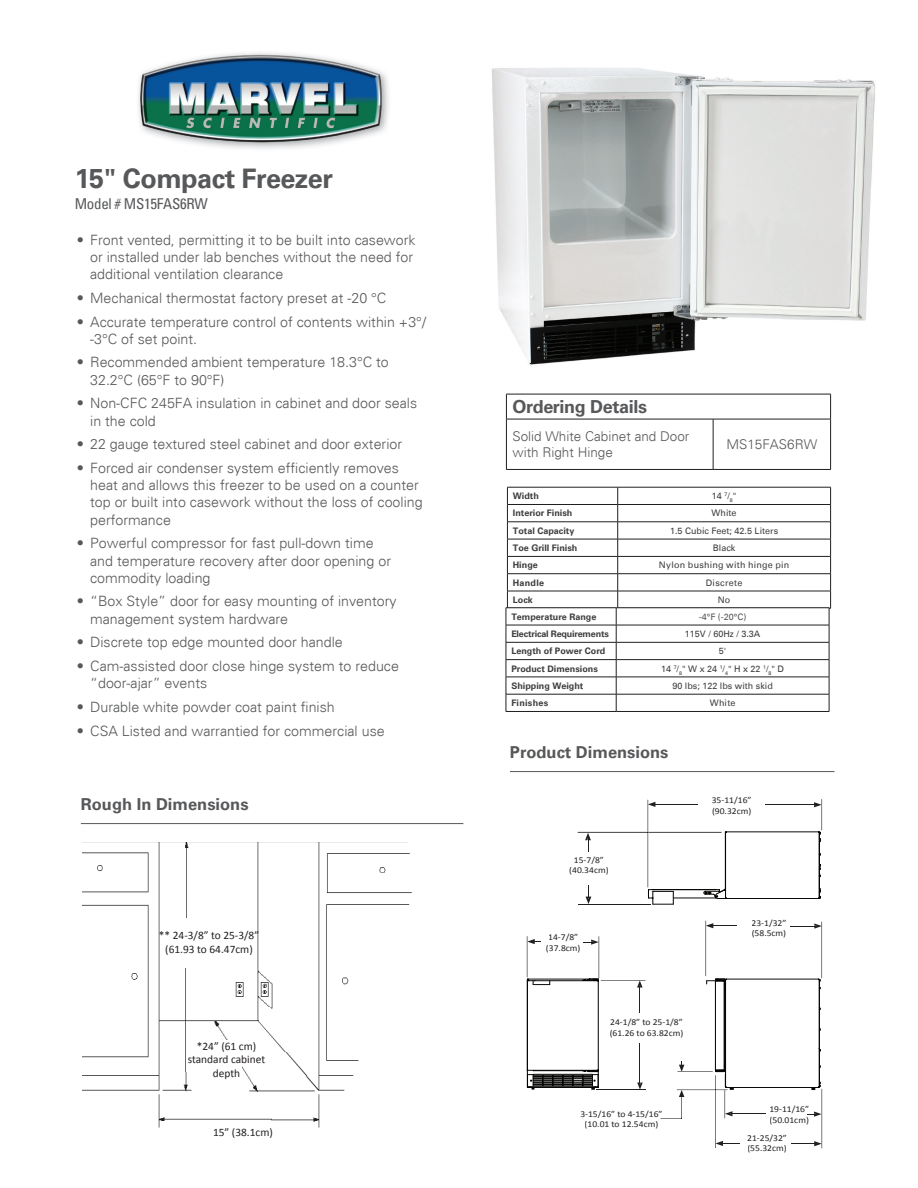
<style>
.page{position:relative;width:918px;height:1188px;background:#fff}
.page>*{position:absolute;margin:0;border:0;box-sizing:border-box;transform-origin:0 0}
.t1{font:700 27px "Univers";letter-spacing:-.02em;color:#57585a}
.t2{font:700 18px "Univers";letter-spacing:-.02em;color:#57585a}
.t3{font:700 16.5px "Univers";color:#57585a}
.t4{font:condensed 15px "Univers";letter-spacing:-.02em;color:#57585a}
.t5{font:300 14.25px/17.1px "Univers";color:#57585a}
.t6{font:300 13.5px/16.2px "Univers";color:#57585a}
.t7{font:11.4px/13.6px "Calibri";color:#231f20;text-align:center}
.t8{font:9px/10.8px "Calibri";color:#231f20;scale:1.06 1}
.t9{font:700 9px "Univers";color:#3e3e3f}
.t10{font:9px "Univers";color:#3e3e3f}
.t11{font:9px "Univers";letter-spacing:.025em;color:#3e3e3f}
.t12{font:700 9px "Univers";letter-spacing:-.02em;color:#3e3e3f}
.t13{font:9px "Univers";color:#57585a}
.t14{font:9px "Univers";letter-spacing:.035em;color:#3e3e3f}
.t15{font:700 9px "Univers";letter-spacing:.03em;color:#3e3e3f}
</style>
<div class="page">
<img style="left:138px;top:53px;width:251px;height:96px">
<img style="left:491px;top:68px;width:384px;height:297px">
<hr style="left:726px;top:831px;width:93px;height:1px;background:#040503">
<hr style="left:726px;top:898px;width:93px;height:1px;background:#040503">
<hr style="left:715px;top:981px;width:1px;height:89px;background:#040503">
<hr style="left:819px;top:980px;width:1px;height:69px;background:#040503">
<hr style="left:726px;top:1087px;width:93px;height:1px;background:#040503">
<hr style="left:725px;top:990px;width:1px;height:70px;background:#040503">
<hr style="left:726px;top:979px;width:93px;height:1px;background:#040503">
<hr style="left:819px;top:1049px;width:1px;height:38px;background:#040503">
<hr style="left:724px;top:983px;width:1px;height:85px;background:#040503">
<hr style="left:598px;top:981px;width:1px;height:89px;background:#040503">
<hr style="left:527px;top:980px;width:68px;height:1px;background:#040503">
<hr style="left:528px;top:979px;width:61px;height:1px;background:#040503">
<hr style="left:527px;top:981px;width:1px;height:89px;background:#040503">
<svg style="left:527px;top:1070px;width:72px;height:20px"></svg>
<hr style="left:765px;top:805px;width:49px;height:1px;background:#231f20">
<svg style="left:814px;top:799px;width:8px;height:100px"></svg>
<svg style="left:527px;top:936px;width:23px;height:49px"></svg>
<hr style="left:596px;top:1090px;width:49px;height:1px;background:#231f20">
<svg style="left:582px;top:936px;width:64px;height:77px"></svg>
<hr style="left:640px;top:1043px;width:1px;height:40px;background:#231f20">
<svg style="left:637px;top:1083px;width:6px;height:7px"></svg>
<hr style="left:732px;top:1113px;width:34px;height:1px;background:#231f20">
<svg style="left:705px;top:921px;width:31px;height:70px"></svg>
<svg style="left:790px;top:922px;width:32px;height:68px"></svg>
<svg style="left:661px;top:1060px;width:79px;height:88px"></svg>
<svg style="left:792px;top:1082px;width:31px;height:66px"></svg>
<svg style="left:578px;top:800px;width:149px;height:105px"></svg>
<img style="left:82px;top:843px;width:330px;height:285px">
<hr style="left:81px;top:823px;width:382px;height:1px;background:#57585a">
<hr style="left:510px;top:771px;width:325px;height:1px;background:#57585a">
<svg style="left:506px;top:394px;width:325px;height:75px"></svg>
<hr style="left:506px;top:419px;width:207px;height:1px;background:#231f20">
<hr style="left:506px;top:419px;width:1px;height:50px;background:#231f20">
<hr style="left:713px;top:419px;width:118px;height:1px;background:#231f20">
<hr style="left:713px;top:419px;width:1px;height:50px;background:#231f20">
<hr style="left:830px;top:419px;width:1px;height:50px;background:#231f20">
<hr style="left:506px;top:469px;width:207px;height:1px;background:#231f20">
<hr style="left:713px;top:469px;width:118px;height:1px;background:#231f20">
<svg style="left:506px;top:487px;width:325px;height:224px"></svg>
<hr style="left:506px;top:711px;width:110px;height:1px;background:#231f20">
<hr style="left:616px;top:711px;width:213px;height:1px;background:#231f20">
<h1 class="t1" style="left:75px;top:167px;width:260px">15" Compact Freezer</h1>
<p class="t4" style="left:75px;top:197px;width:135px">Model # MS15FAS6RW</p>
<p class="t5" style="left:90px;top:232px;width:327px;text-indent:-13px">• Front vented, permitting it to be built into casework or installed under lab benches without the need for additional ventilation clearance</p>
<p class="t5" style="left:77px;top:291px;width:311px">• Mechanical thermostat factory preset at -20 °C</p>
<p class="t5" style="left:90px;top:314px;width:337px;text-indent:-13px">• Accurate temperature control of contents within +3°/ -3°C of set point.</p>
<p class="t5" style="left:90px;top:355px;width:300px;text-indent:-13px">• Recommended ambient temperature 18.3°C to<br>32.2°C (65°F to 90°F)</p>
<p class="t5" style="left:90px;top:396px;width:329px;text-indent:-13px">• Non-CFC 245FA insulation in cabinet and door seals in the cold</p>
<p class="t5" style="left:77px;top:437px;width:327px">• 22 gauge textured steel cabinet and door exterior</p>
<p class="t5" style="left:90px;top:461px;width:334px;text-indent:-13px">• Forced air condenser system efficiently removes heat and allows this freezer to be used on a counter top or built into casework without the loss of cooling performance</p>
<p class="t5" style="left:90px;top:536px;width:302px;text-indent:-13px">• Powerful compressor for fast pull-down time and temperature recovery after door opening or commodity loading</p>
<p class="t5" style="left:90px;top:594px;width:308px;text-indent:-13px">• “Box Style” door for easy mounting of inventory management system hardware</p>
<p class="t5" style="left:77px;top:635px;width:268px">• Discrete top edge mounted door handle</p>
<p class="t5" style="left:90px;top:659px;width:310px;text-indent:-13px">• Cam-assisted door close hinge system to reduce “door-ajar” events</p>
<p class="t5" style="left:77px;top:700px;width:260px">• Durable white powder coat paint finish</p>
<p class="t5" style="left:77px;top:724px;width:310px">• CSA Listed and warrantied for commercial use</p>
<p class="t7" style="left:258px;top:322px;width:37px">15-7/8”</p>
<p class="t7" style="left:224px;top:433px;width:42px">(37.8cm)</p>
<p class="t7" style="left:300px;top:541px;width:89px">(61.26 to 63.82cm)</p>
<p class="t7" style="left:265px;top:643px;width:99px">3-15/16” to 4-15/16” (10.01 to 12.54cm)</p>
<p class="t3" style="left:81px;top:797px;width:169px">Rough In Dimensions</p>
<p class="t7" style="left:159px;top:929px;width:102px">** 24-3/8” to 25-3/8” (61.93 to 64.47cm)</p>
<p class="t7" style="left:188px;top:1039px;width:79px">*24” (61 cm) standard cabinet depth</p>
<p class="t7" style="left:213px;top:1125px;width:61px">15” (38.1cm)</p>
<p class="t2" style="left:512px;top:399px;width:136px">Ordering Details</p>
<p class="t6" style="left:512px;top:430px;width:179px">Solid White Cabinet and Door with Right Hinge</p>
<p class="t6" style="left:726px;top:438px;width:92px">MS15FAS6RW</p>
<p class="t9" style="left:513px;top:492px;width:28px">Width</p>
<p class="t10" style="left:712px;top:492px;width:26px">14 <sup>7</sup>/<sub>8</sub>"</p>
<p class="t9" style="left:513px;top:509px;width:61px">Interior Finish</p>
<p class="t10" style="left:712px;top:509px;width:27px">White</p>
<p class="t9" style="left:513px;top:527px;width:63px">Total Capacity</p>
<p class="t10" style="left:670px;top:526px;width:110px">1.5 Cubic Feet; 42.5 Liters</p>
<p class="t9" style="left:513px;top:544px;width:66px">Toe Grill Finish</p>
<p class="t10" style="left:713px;top:544px;width:24px">Black</p>
<p class="t9" style="left:513px;top:561px;width:27px">Hinge</p>
<p class="t11" style="left:659px;top:561px;width:132px">Nylon bushing with hinge pin</p>
<p class="t9" style="left:513px;top:579px;width:33px">Handle</p>
<p class="t14" style="left:706px;top:578px;width:38px">Discrete</p>
<p class="t9" style="left:513px;top:596px;width:22px">Lock</p>
<p class="t10" style="left:718px;top:596px;width:14px">No</p>
<p class="t9" style="left:511px;top:613px;width:87px">Temperature Range</p>
<p class="t13" style="left:699px;top:612px;width:49px">-4°F (-20°C)</p>
<p class="t12" style="left:511px;top:630px;width:99px">Electrical Requirements</p>
<p class="t10" style="left:685px;top:630px;width:77px">115V / 60Hz / 3.3A</p>
<p class="t9" style="left:511px;top:647px;width:96px">Length of Power Cord</p>
<p class="t10" style="left:719px;top:647px;width:9px">5'</p>
<p class="t9" style="left:511px;top:665px;width:88px">Product Dimensions</p>
<p class="t10" style="left:661px;top:664px;width:124px">14 <sup>7</sup>/<sub>8</sub>" W x 24 <sup>1</sup>/<sub>4</sub>" H x 22 <sup>1</sup>/<sub>8</sub>" D</p>
<p class="t9" style="left:511px;top:682px;width:74px">Shipping Weight</p>
<p class="t10" style="left:672px;top:682px;width:102px">90 lbs; 122 lbs with skid</p>
<p class="t15" style="left:511px;top:699px;width:39px">Finishes</p>
<p class="t10" style="left:710px;top:699px;width:27px">White</p>
<p class="t3" style="left:510px;top:745px;width:160px">Product Dimensions</p>
<p class="t8" style="left:569px;top:854px;width:39px;text-align:center">15-7/8” (40.34cm)</p>
<p class="t8" style="left:546px;top:932px;width:34px">14-7/8” (37.8cm)</p>
<p class="t8" style="left:610px;top:1017px;width:71px">24-1/8” to 25-1/8” (61.26 to 63.82cm)</p>
<p class="t8" style="left:580px;top:1108px;width:79px;text-align:center">3-15/16” to 4-15/16” (10.01 to 12.54cm)</p>
<p class="t8" style="left:712px;top:795px;width:39px">35-11/16” (90.32cm)</p>
<p class="t8" style="left:752px;top:917px;width:34px">23-1/32” (58.5cm)</p>
<p class="t8" style="left:769px;top:1104px;width:39px">19-11/16” (50.01cm)</p>
<p class="t8" style="left:747px;top:1132px;width:39px">21-25/32” (55.32cm)</p>
</div>
